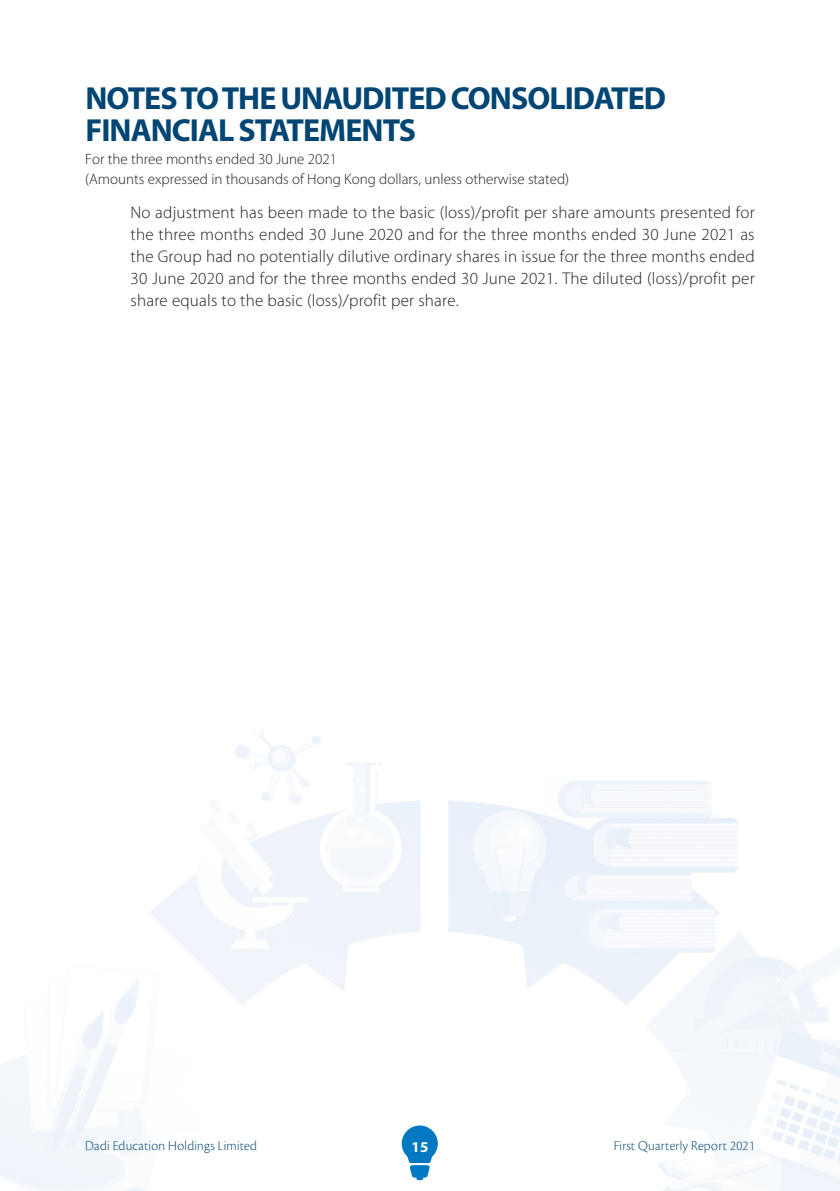
<style>
.page{position:relative;width:840px;height:1191px;background:#fff}
.page>*{position:absolute;margin:0;border:0;box-sizing:border-box;transform-origin:0 0}
.t1{font:700 32px/32px "Myriad Pro";letter-spacing:-.03em;color:#004574}
._00_txt{font:300 17px/22px "Myriad Pro";letter-spacing:.015em;color:#231f20;text-align:justify}
.t2{font:300 15px/20px "Myriad Pro";color:#231f20}
.t3{font:700 15px "Myriad Pro";color:#fff}
.t4{font:14px "Cronos Pro Lt Disp";letter-spacing:.02em;color:#004574}
</style>
<div class="page">
<img style="left:0;top:730px;width:839px;height:461px">
<svg style="left:401px;top:1125px;width:36px;height:55px"></svg>
<h1 class="t1" style="left:85px;top:81px;width:582px">NOTES TO THE UNAUDITED CONSOLIDATED<br>FINANCIAL STATEMENTS</h1>
<p class="t2" style="left:85px;top:149px;width:485px">For the three months ended 30 June 2021<br>(Amounts expressed in thousands of Hong Kong dollars, unless otherwise stated)</p>
<p class="_00_txt" style="left:130px;top:201px;width:625px">No adjustment has been made to the basic (loss)/profit per share amounts presented for the three months ended 30 June 2020 and for the three months ended 30 June 2021 as the Group had no potentially dilutive ordinary shares in issue for the three months ended 30 June 2020 and for the three months ended 30 June 2021. The diluted (loss)/profit per share equals to the basic (loss)/profit per share.</p>
<p class="t4" style="left:85px;top:1138px;width:173px">Dadi Education Holdings Limited</p>
<p class="t3" style="left:411px;top:1137px;width:18px">15</p>
<p class="t4" style="left:613px;top:1138px;width:143px">First Quarterly Report 2021</p>
</div>
